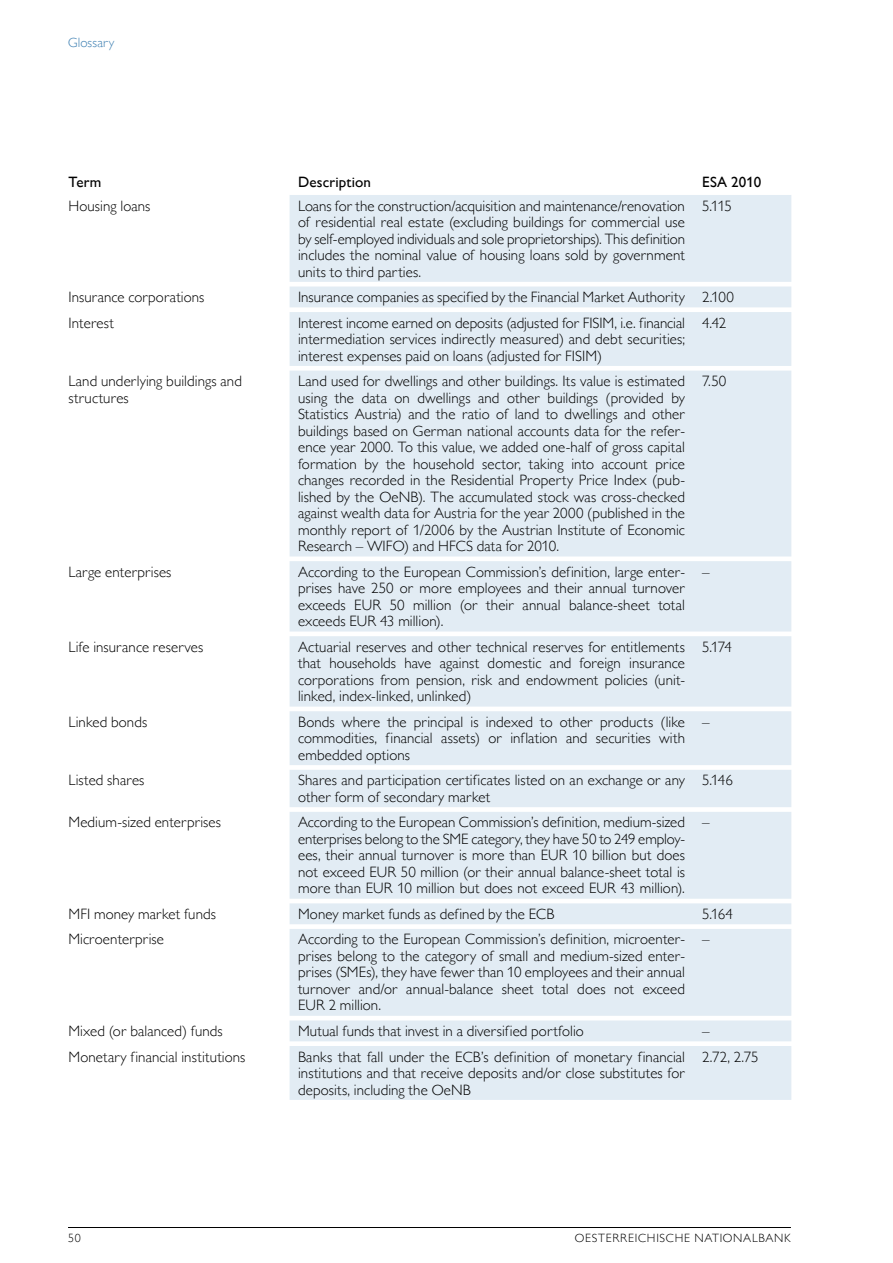
<style>
.page{position:relative;width:893px;height:1263px;background:#fff}
.page>*{position:absolute;margin:0;border:0;box-sizing:border-box;transform-origin:0 0}
.t1{font:300 15px/16.5px "Gill Sans MT Pro";letter-spacing:.005em;color:#000;text-align:justify}
.t2{font:500 15px "Gill Sans MT Pro";letter-spacing:.01em;color:#000}
.t3{font:300 13.5px "Gill Sans MT Pro";letter-spacing:.015em;color:#4081b3}
.t4{font:300 12px "Gill Sans MT Pro";letter-spacing:.06em;color:#000}
</style>
<div class="page">
<hr style="left:68px;top:1227px;width:723px;height:1px;background:#000">
<div style="left:290px;top:195px;width:501px;height:905px;background:#e2ecf4"></div>
<p class="t3" style="left:68px;top:35px;width:48px">Glossary</p>
<p class="t2" style="left:68px;top:173px;width:34px">Term</p>
<p class="t2" style="left:298px;top:173px;width:74px">Description</p>
<p class="t2" style="left:702px;top:173px;width:61px">ESA 2010</p>
<p class="t1" style="left:68px;top:197px;width:83px">Housing loans</p>
<p class="t1" style="left:298px;top:197px;width:388px">Loans for the construction/acquisition and maintenance/renovation of residential real estate (excluding buildings for commercial use by self-employed individuals and sole proprietorships). This definition includes the nominal value of housing loans sold by government units to third parties.</p>
<p class="t1" style="left:702px;top:197px;width:31px">5.115</p>
<p class="t1" style="left:68px;top:288px;width:138px">Insurance corporations</p>
<p class="t1" style="left:298px;top:288px;width:437px">Insurance companies as specified by the Financial Market Authority 2.100</p>
<p class="t1" style="left:68px;top:314px;width:47px">Interest</p>
<p class="t1" style="left:298px;top:314px;width:388px">Interest income earned on deposits (adjusted for FISIM, i.e. financial intermediation services indirectly measured) and debt securities; interest expenses paid on loans (adjusted for FISIM)</p>
<p class="t1" style="left:702px;top:314px;width:26px">4.42</p>
<p class="t1" style="left:68px;top:373px;width:175px">Land underlying buildings and structures</p>
<p class="t1" style="left:298px;top:373px;width:388px">Land used for dwellings and other buildings. Its value is estimated using the data on dwellings and other buildings (provided by Statistics Austria) and the ratio of land to dwellings and other buildings based on German national accounts data for the refer&shy;ence year 2000. To this value, we added one-half of gross capital formation by the household sector, taking into account price changes recorded in the Residential Property Price Index (pub&shy;lished by the OeNB). The accumulated stock was cross-checked against wealth data for Austria for the year 2000 (published in the monthly report of 1/2006 by the Austrian Institute of Economic Research – WIFO) and HFCS data for 2010.</p>
<p class="t1" style="left:702px;top:373px;width:26px">7.50</p>
<p class="t1" style="left:68px;top:563px;width:105px">Large enterprises</p>
<p class="t1" style="left:298px;top:563px;width:388px">According to the European Commission’s definition, large enter&shy;prises have 250 or more employees and their annual turnover exceeds EUR 50 million (or their annual balance-sheet total exceeds EUR 43 million).</p>
<p class="t1" style="left:702px;top:563px;width:9px">–</p>
<p class="t1" style="left:68px;top:638px;width:136px">Life insurance reserves</p>
<p class="t1" style="left:298px;top:638px;width:388px">Actuarial reserves and other technical reserves for entitlements that households have against domestic and foreign insurance corporations from pension, risk and endowment policies (unit&shy;linked, index-linked, unlinked)</p>
<p class="t1" style="left:702px;top:638px;width:31px">5.174</p>
<p class="t1" style="left:68px;top:713px;width:80px">Linked bonds</p>
<p class="t1" style="left:298px;top:713px;width:388px">Bonds where the principal is indexed to other products (like commodities, financial assets) or inflation and securities with embedded options</p>
<p class="t1" style="left:702px;top:713px;width:9px">–</p>
<p class="t1" style="left:68px;top:772px;width:78px">Listed shares</p>
<p class="t1" style="left:298px;top:772px;width:388px">Shares and participation certificates listed on an exchange or any other form of secondary market</p>
<p class="t1" style="left:702px;top:772px;width:32px">5.146</p>
<p class="t1" style="left:68px;top:814px;width:154px">Medium-sized enterprises</p>
<p class="t1" style="left:298px;top:814px;width:388px">According to the European Commission’s definition, medium-sized enterprises belong to the SME category, they have 50 to 249 employ&shy;ees, their annual turnover is more than EUR 10 billion but does not exceed EUR 50 million (or their annual balance-sheet total is more than EUR 10 million but does not exceed EUR 43 million).</p>
<p class="t1" style="left:702px;top:814px;width:9px">–</p>
<p class="t1" style="left:68px;top:905px;width:149px">MFI money market funds</p>
<p class="t1" style="left:298px;top:905px;width:258px">Money market funds as defined by the ECB</p>
<p class="t1" style="left:702px;top:905px;width:33px">5.164</p>
<p class="t1" style="left:68px;top:931px;width:97px">Microenterprise</p>
<p class="t1" style="left:298px;top:931px;width:388px">According to the European Commission’s definition, microenter&shy;prises belong to the category of small and medium-sized enter&shy;prises (SMEs), they have fewer than 10 employees and their annual turnover and/or annual-balance sheet total does not exceed EUR 2 million.</p>
<p class="t1" style="left:702px;top:931px;width:9px">–</p>
<p class="t1" style="left:68px;top:1022px;width:156px">Mixed (or balanced) funds</p>
<p class="t1" style="left:298px;top:1022px;width:287px">Mutual funds that invest in a diversified portfolio</p>
<p class="t1" style="left:702px;top:1022px;width:9px">–</p>
<p class="t1" style="left:68px;top:1048px;width:179px">Monetary financial institutions</p>
<p class="t1" style="left:298px;top:1048px;width:388px">Banks that fall under the ECB’s definition of monetary financial institutions and that receive deposits and/or close substitutes for deposits, including the OeNB</p>
<p class="t1" style="left:702px;top:1048px;width:58px">2.72, 2.75</p>
<p class="t4" style="left:68px;top:1231px;width:14px">50</p>
<p class="t4" style="left:575px;top:1231px;width:218px">OESTERREICHISCHE NATIONALBANK</p>
</div>
